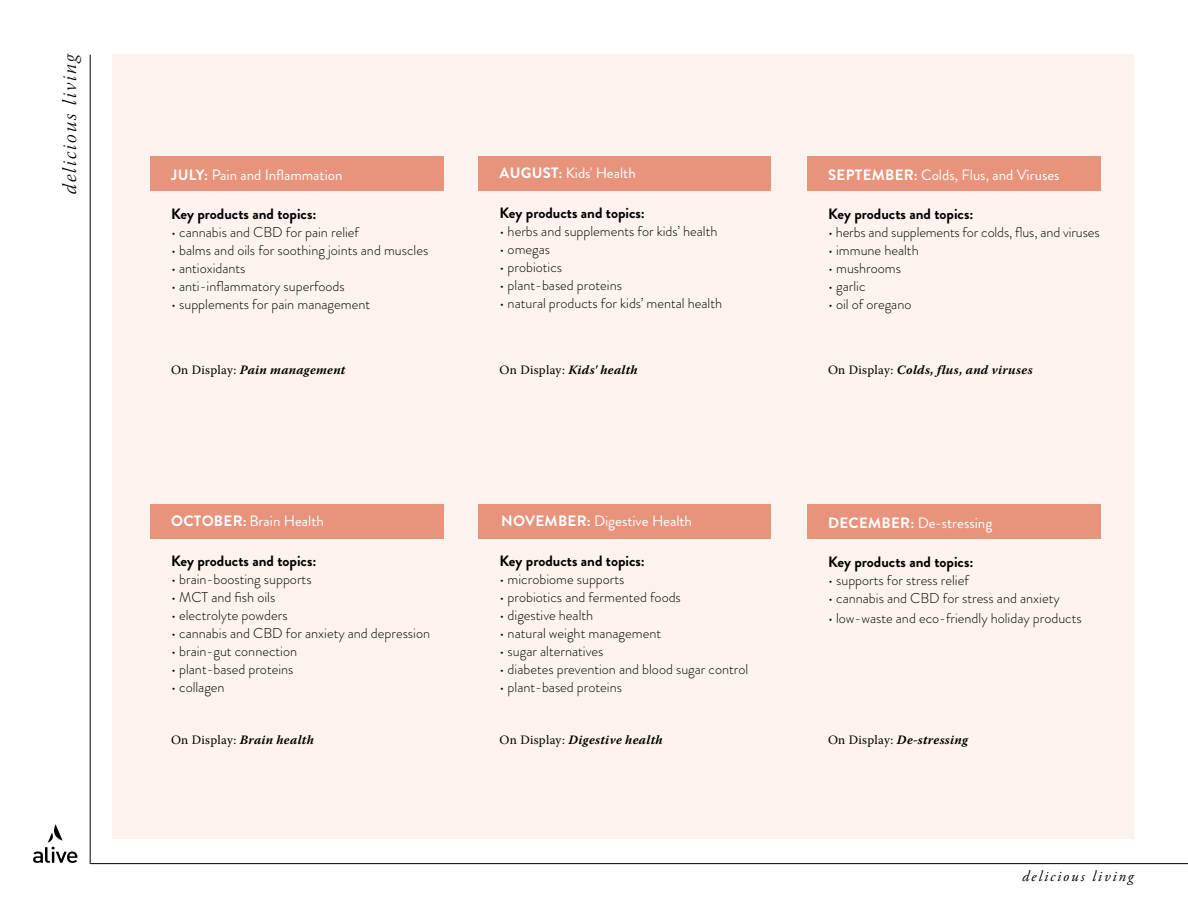
<style>
.page{position:relative;width:1188px;height:918px;background:#fff}
.page>*{position:absolute;margin:0;border:0;box-sizing:border-box;transform-origin:0 0}
.t1{font:19.5px "Warnock Pro Light It Subh";letter-spacing:.1em;color:#000}
.t2{font:15px "Brandon Grotesque";color:#fff}
.t3{font:700 15px "Brandon Grotesque";color:#000}
.t4{font:italic 15px "Adobe Garamond Pro";letter-spacing:.13em;color:#000}
.t5{font:300 14.25px "Brandon Grotesque";color:#000}
.t6{font:italic 700 12.75px "Warnock Pro";letter-spacing:.02em;color:#000}
.s1{font-weight:700}
.s2{font-weight:400;font-style:normal}
</style>
<div class="page">
<hr style="left:90px;top:55px;width:1px;height:809px;background:#000">
<svg style="left:33px;top:824px;width:44px;height:39px"></svg>
<hr style="left:91px;top:863px;width:1097px;height:1px;background:#000">
<div style="left:113px;top:54px;width:1021px;height:785px;background:#fdf3ee"></div>
<div style="left:150px;top:156px;width:294px;height:34px;background:#e8947d"></div>
<div style="left:150px;top:504px;width:294px;height:34px;background:#e8947d"></div>
<div style="left:479px;top:156px;width:292px;height:34px;background:#e8947d"></div>
<div style="left:479px;top:504px;width:292px;height:34px;background:#e8947d"></div>
<div style="left:807px;top:156px;width:294px;height:34px;background:#e8947d"></div>
<div style="left:807px;top:504px;width:294px;height:34px;background:#e8947d"></div>
<h1 class="t1" style="left:59px;top:194px;width:144px;rotate:-90deg">delicious living</h1>
<p class="t2" style="left:171px;top:164px;width:173px"><span class="s1">JULY:</span> Pain and Inflammation</p>
<p class="t3" style="left:171px;top:204px;width:147px">Key products and topics:</p>
<p class="t5" style="left:171px;top:223px;width:190px">• cannabis and CBD for pain relief</p>
<p class="t5" style="left:171px;top:241px;width:259px">• balms and oils for soothing joints and muscles</p>
<p class="t5" style="left:171px;top:259px;width:76px">• antioxidants</p>
<p class="t5" style="left:171px;top:277px;width:175px">• anti-inflammatory superfoods</p>
<p class="t5" style="left:171px;top:295px;width:201px">• supplements for pain management</p>
<p class="t2" style="left:500px;top:163px;width:138px"><span class="s1">AUGUST:</span> Kids' Health</p>
<p class="t3" style="left:500px;top:202px;width:147px">Key products and topics:</p>
<p class="t5" style="left:500px;top:221px;width:219px">• herbs and supplements for kids’ health</p>
<p class="t5" style="left:500px;top:239px;width:52px">• omegas</p>
<p class="t5" style="left:500px;top:257px;width:64px">• probiotics</p>
<p class="t5" style="left:500px;top:275px;width:124px">• plant-based proteins</p>
<p class="t5" style="left:500px;top:293px;width:224px">• natural products for kids’ mental health</p>
<p class="t2" style="left:828px;top:164px;width:233px"><span class="s1">SEPTEMBER:</span> Colds, Flus, and Viruses</p>
<p class="t3" style="left:828px;top:204px;width:147px">Key products and topics:</p>
<p class="t5" style="left:828px;top:223px;width:273px">• herbs and supplements for colds, flus, and viruses</p>
<p class="t5" style="left:828px;top:241px;width:92px">• immune health</p>
<p class="t5" style="left:828px;top:259px;width:75px">• mushrooms</p>
<p class="t5" style="left:828px;top:277px;width:39px">• garlic</p>
<p class="t5" style="left:828px;top:295px;width:85px">• oil of oregano</p>
<p class="t6" style="left:171px;top:362px;width:176px"><span class="s2">On Display:</span> Pain management</p>
<p class="t6" style="left:500px;top:362px;width:140px"><span class="s2">On Display:</span> Kids' health</p>
<p class="t6" style="left:828px;top:362px;width:206px"><span class="s2">On Display:</span> Colds, flus, and viruses</p>
<p class="t2" style="left:171px;top:511px;width:154px"><span class="s1">OCTOBER:</span> Brain Health</p>
<p class="t3" style="left:171px;top:550px;width:147px">Key products and topics:</p>
<p class="t5" style="left:171px;top:569px;width:142px">• brain-boosting supports</p>
<p class="t5" style="left:171px;top:587px;width:106px">• MCT and fish oils</p>
<p class="t5" style="left:171px;top:605px;width:118px">• electrolyte powders</p>
<p class="t5" style="left:171px;top:623px;width:261px">• cannabis and CBD for anxiety and depression</p>
<p class="t5" style="left:171px;top:641px;width:128px">• brain-gut connection</p>
<p class="t5" style="left:171px;top:659px;width:124px">• plant-based proteins</p>
<p class="t5" style="left:171px;top:677px;width:55px">• collagen</p>
<p class="t2" style="left:501px;top:511px;width:192px"><span class="s1">NOVEMBER:</span> Digestive Health</p>
<p class="t3" style="left:500px;top:550px;width:147px">Key products and topics:</p>
<p class="t5" style="left:500px;top:569px;width:127px">• microbiome supports</p>
<p class="t5" style="left:500px;top:587px;width:183px">• probiotics and fermented foods</p>
<p class="t5" style="left:500px;top:605px;width:95px">• digestive health</p>
<p class="t5" style="left:500px;top:623px;width:163px">• natural weight management</p>
<p class="t5" style="left:500px;top:641px;width:105px">• sugar alternatives</p>
<p class="t5" style="left:500px;top:659px;width:250px">• diabetes prevention and blood sugar control</p>
<p class="t5" style="left:500px;top:677px;width:124px">• plant-based proteins</p>
<p class="t2" style="left:828px;top:512px;width:166px"><span class="s1">DECEMBER:</span> De-stressing</p>
<p class="t3" style="left:828px;top:552px;width:147px">Key products and topics:</p>
<p class="t5" style="left:828px;top:571px;width:142px">• supports for stress relief</p>
<p class="t5" style="left:828px;top:589px;width:233px">• cannabis and CBD for stress and anxiety</p>
<p class="t5" style="left:828px;top:608px;width:255px">• low-waste and eco-friendly holiday products</p>
<p class="t6" style="left:171px;top:733px;width:144px"><span class="s2">On Display:</span> Brain health</p>
<p class="t6" style="left:500px;top:733px;width:165px"><span class="s2">On Display:</span> Digestive health</p>
<p class="t6" style="left:828px;top:733px;width:141px"><span class="s2">On Display:</span> De-stressing</p>
<p class="t4" style="left:1022px;top:867px;width:113px">delicious living</p>
</div>
